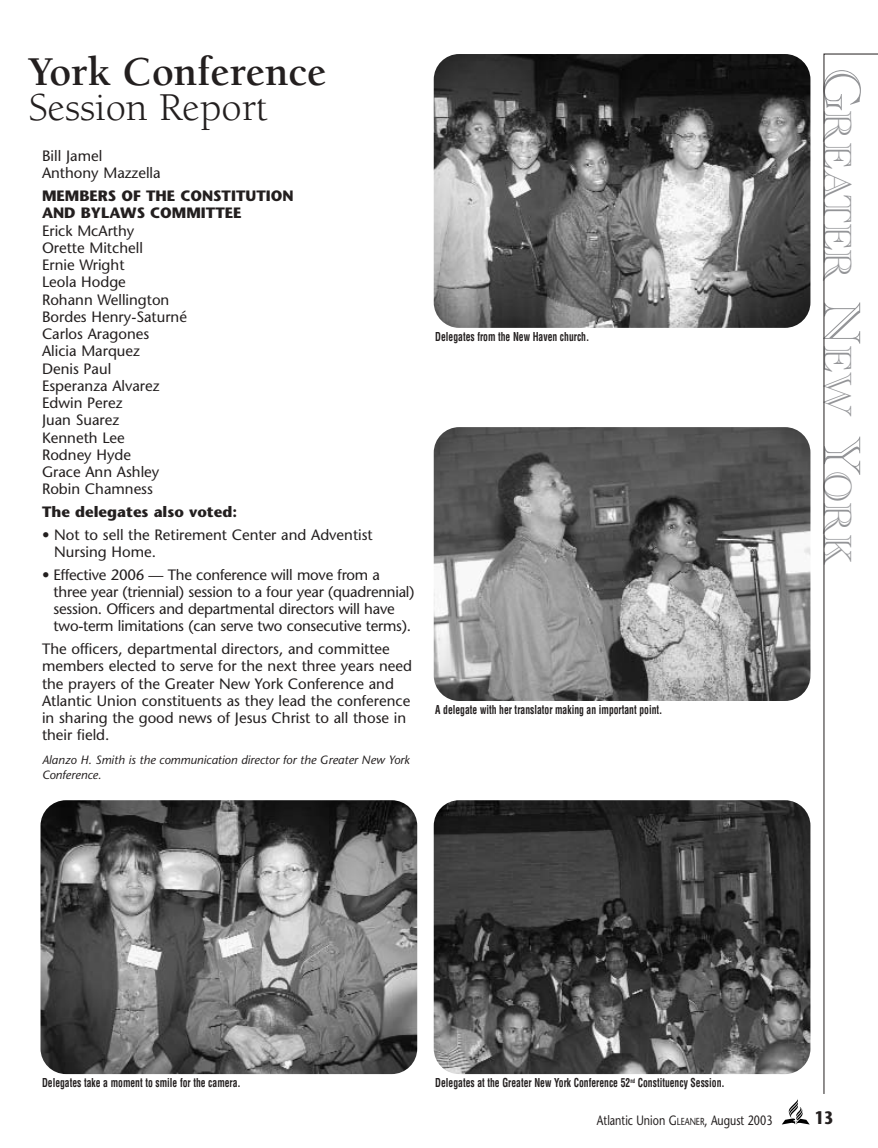
<style>
.page{position:relative;width:878px;height:1148px;background:#fff}
.page>*{position:absolute;margin:0;border:0;box-sizing:border-box;transform-origin:0 0}
.t1{font:700 42px "Berkeley";color:#231f1f}
.t2{font:40.5px "Academy Engraved Plain";color:#939497}
.t3{font:40.5px "Berkeley";color:#231f1f}
.t4{font:700 18px "Stone Sans";color:#231f1f;scale:.8 1}
.t5{font:15px/17.2px "Stone Sans";color:#231f1f}
.t6{font:700 15px/17.2px "Stone Sans";color:#231f1f}
.t7{font:13.5px "Stone Sans";color:#231f1f;scale:.8 1}
.t8{font:700 condensed 12px "Helvetica";color:#231f1f;scale:.8 1}
.t9{font:italic 12px/15px "Stone Sans";color:#231f1f}
.s1{font-size:54px}
.s2{font-size:10.2px}
</style>
<div class="page">
<img style="left:434px;top:54px;width:376px;height:274px;border-radius:26px">
<img style="left:434px;top:427px;width:376px;height:274px;border-radius:26px">
<img style="left:434px;top:800px;width:376px;height:274px;border-radius:26px">
<svg style="left:823px;top:53px;width:55px;height:1041px"></svg>
<svg style="left:782px;top:1099px;width:27px;height:25px"></svg>
<img style="left:40px;top:800px;width:377px;height:274px;border-radius:26px">
<h1 class="t1" style="left:28px;top:55px;width:300px">York Conference</h1>
<h2 class="t3" style="left:28px;top:91px;width:241px">Session Report</h2>
<p class="t5" style="left:42px;top:149px;width:120px">Bill Jamel<br>Anthony Mazzella</p>
<p class="t6" style="left:42px;top:189px;width:253px">MEMBERS OF THE CONSTITUTION<br>AND BYLAWS COMMITTEE</p>
<p class="t5" style="left:42px;top:223px;width:146px">Erick McArthy<br>Orette Mitchell<br>Ernie Wright<br>Leola Hodge<br>Rohann Wellington<br>Bordes Henry-Saturné<br>Carlos Aragones<br>Alicia Marquez<br>Denis Paul<br>Esperanza Alvarez<br>Edwin Perez<br>Juan Suarez<br>Kenneth Lee<br>Rodney Hyde<br>Grace Ann Ashley<br>Robin Chamness</p>
<p class="t6" style="left:42px;top:505px;width:197px">The delegates also voted:</p>
<p class="t5" style="left:54px;top:527px;width:320px;text-indent:-12px">• Not to sell the Retirement Center and Adventist<br>Nursing Home.</p>
<p class="t5" style="left:54px;top:567px;width:362px;text-indent:-12px">• Effective 2006 — The conference will move from a three year (triennial) session to a four year (quadrennial) session. Officers and departmental directors will have two-term limitations (can serve two consecutive terms).</p>
<p class="t5" style="left:42px;top:642px;width:371px">The officers, departmental directors, and committee members elected to serve for the next three years need the prayers of the Greater New York Conference and Atlantic Union constituents as they lead the conference in sharing the good news of Jesus Christ to all those in their field.</p>
<p class="t9" style="left:42px;top:754px;width:369px">Alanzo H. Smith is the communication director for the Greater New York<br>Conference.</p>
<p class="t8" style="left:435px;top:332px;width:194px">Delegates from the New Haven church.</p>
<p class="t8" style="left:435px;top:705px;width:285px">A delegate with her translator making an important point.</p>
<h2 class="t2" style="left:851px;top:68px;width:498px;rotate:90deg"><span class="s1">G</span>REATER <span class="s1">N</span>EW <span class="s1">Y</span>ORK</h2>
<p class="t8" style="left:42px;top:1078px;width:250px">Delegates take a moment to smile for the camera.</p>
<p class="t8" style="left:435px;top:1078px;width:363px">Delegates at the Greater New York Conference 52<sup>nd</sup> Constituency Session.</p>
<p class="t7" style="left:597px;top:1115px;width:221px">Atlantic Union G<span class="s2">LEANER</span>, August 2003</p>
<p class="t4" style="left:815px;top:1110px;width:24px">13</p>
</div>
